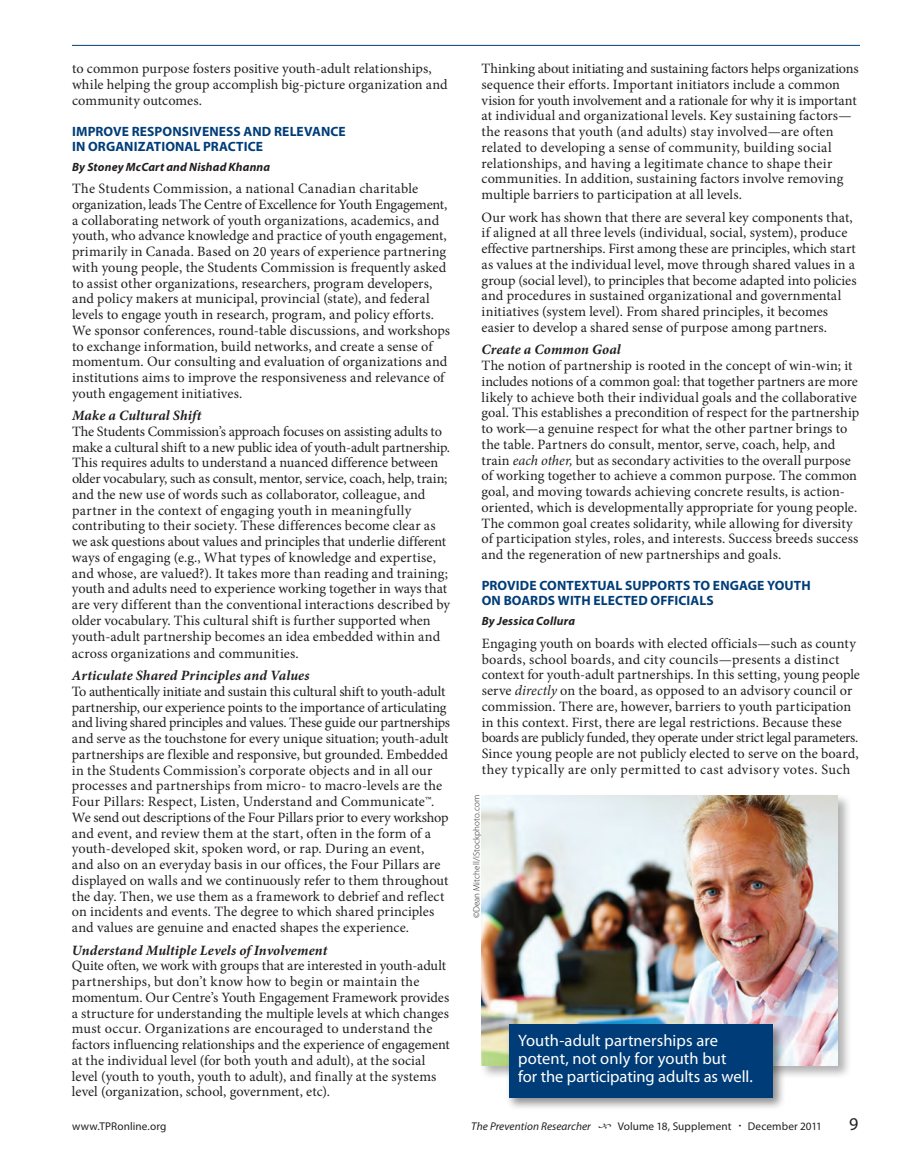
<style>
.page{position:relative;width:905px;height:1161px;background:#fff}
.page>*{position:absolute;margin:0;border:0;box-sizing:border-box;transform-origin:0 0}
.t1{font:18px "Myriad Pro";color:#231f20}
.t2{font:16.5px/18px "Myriad Pro";color:#fff}
.t3{font:14.25px/15.8px "Minion Pro";letter-spacing:.005em;color:#231f20}
.t4{font:italic 700 14.25px "Minion Pro";letter-spacing:.01em;color:#231f20}
.t5{font:700 13.5px/15px "Myriad Pro";letter-spacing:.005em;color:#003d78}
.t6{font:italic 700 12px "Myriad Pro";letter-spacing:.015em;color:#231f20}
.t7{font:11.25px "Myriad Pro";letter-spacing:.01em;color:#231f20}
.t8{font:italic 11.25px "Myriad Pro";letter-spacing:.01em;color:#231f20}
.t9{font:300 9px "Myriad Pro";letter-spacing:.01em;color:#231f20}
.s1{font-style:italic}
.s2{font-size:9px}
</style>
<div class="page">
<hr style="left:72px;top:45px;width:788px;height:1px;background:#003d78">
<div style="left:479px;top:793px;width:372px;height:287px;background:#231f20;opacity:.35"></div>
<img style="left:482px;top:795px;width:355px;height:271px">
<div style="left:505px;top:1021px;width:280px;height:90px;background:#231f20;opacity:.5"></div>
<div style="left:509px;top:1024px;width:263px;height:74px;background:#003d78"></div>
<p class="t3" style="left:72px;top:61px;width:377px">to common purpose fosters positive youth-adult relationships, while helping the group accomplish big-picture organization and community outcomes.</p>
<p class="t5" style="left:72px;top:123px;width:275px">IMPROVE RESPONSIVENESS AND RELEVANCE<br>IN ORGANIZATIONAL PRACTICE</p>
<p class="t6" style="left:72px;top:159px;width:200px">By Stoney McCart and Nishad Khanna</p>
<p class="t3" style="left:72px;top:181px;width:379px">The Students Commission, a national Canadian charitable organization, leads The Centre of Excellence for Youth Engagement, a collaborating network of youth organizations, academics, and youth, who advance knowledge and practice of youth engagement, primarily in Canada. Based on 20 years of experience partnering with young people, the Students Commission is frequently asked to assist other organizations, researchers, program developers, and policy makers at municipal, provincial (state), and federal levels to engage youth in research, program, and policy efforts.<br>We sponsor conferences, round-table discussions, and workshops to exchange information, build networks, and create a sense of momentum. Our consulting and evaluation of organizations and institutions aims to improve the responsiveness and relevance of youth engagement initiatives.</p>
<p class="t4" style="left:72px;top:406px;width:131px">Make a Cultural Shift</p>
<p class="t3" style="left:72px;top:424px;width:380px">The Students Commission’s approach focuses on assisting adults to make a cultural shift to a new public idea of youth-adult partnership.<br>This requires adults to understand a nuanced difference between older vocabulary, such as consult, mentor, service, coach, help, train; and the new use of words such as collaborator, colleague, and partner in the context of engaging youth in meaningfully contributing to their society. These differences become clear as we ask questions about values and principles that underlie different ways of engaging (e.g., What types of knowledge and expertise, and whose, are valued?). It takes more than reading and training; youth and adults need to experience working together in ways that are very different than the conventional interactions described by older vocabulary. This cultural shift is further supported when youth-adult partnership becomes an idea embedded within and</p>
<p class="t3" style="left:72px;top:645px;width:228px">across organizations and communities.</p>
<p class="t4" style="left:72px;top:666px;width:239px">Articulate Shared Principles and Values</p>
<p class="t3" style="left:72px;top:684px;width:380px">To authentically initiate and sustain this cultural shift to youth-adult partnership, our experience points to the importance of articulating and living shared principles and values. These guide our partnerships and serve as the touchstone for every unique situation; youth-adult partnerships are flexible and responsive, but grounded. Embedded in the Students Commission’s corporate objects and in all our processes and partnerships from micro- to macro-levels are the Four Pillars: Respect, Listen, Understand and Communicate™.<br>We send out descriptions of the Four Pillars prior to every workshop and event, and review them at the start, often in the form of a youth-developed skit, spoken word, or rap. During an event,<br>and also on an everyday basis in our offices, the Four Pillars are displayed on walls and we continuously refer to them throughout the day. Then, we use them as a framework to debrief and reflect on incidents and events. The degree to which shared principles and values are genuine and enacted shapes the experience.</p>
<p class="t4" style="left:72px;top:940px;width:257px">Understand Multiple Levels of Involvement</p>
<p class="t3" style="left:72px;top:958px;width:379px">Quite often, we work with groups that are interested in youth-adult partnerships, but don’t know how to begin or maintain the momentum. Our Centre’s Youth Engagement Framework provides a structure for understanding the multiple levels at which changes must occur. Organizations are encouraged to understand the factors influencing relationships and the experience of engagement at the individual level (for both youth and adult), at the social level (youth to youth, youth to adult), and finally at the systems level (organization, school, government, etc).</p>
<p class="t3" style="left:481px;top:61px;width:378px">Thinking about initiating and sustaining factors helps organizations sequence their efforts. Important initiators include a common vision for youth involvement and a rationale for why it is important at individual and organizational levels. Key sustaining factors— the reasons that youth (and adults) stay involved—are often related to developing a sense of community, building social relationships, and having a legitimate chance to shape their communities. In addition, sustaining factors involve removing multiple barriers to participation at all levels.</p>
<p class="t3" style="left:481px;top:209px;width:376px">Our work has shown that there are several key components that, if aligned at all three levels (individual, social, system), produce effective partnerships. First among these are principles, which start as values at the individual level, move through shared values in a group (social level), to principles that become adapted into policies and procedures in sustained organizational and governmental initiatives (system level). From shared principles, it becomes easier to develop a shared sense of purpose among partners.</p>
<p class="t4" style="left:481px;top:340px;width:141px">Create a Common Goal</p>
<p class="t3" style="left:481px;top:358px;width:379px">The notion of partnership is rooted in the concept of win-win; it includes notions of a common goal: that together partners are more likely to achieve both their individual goals and the collaborative goal. This establishes a precondition of respect for the partnership to work—a genuine respect for what the other partner brings to the table. Partners do consult, mentor, serve, coach, help, and train <span class="s1">each other,</span> but as secondary activities to the overall purpose of working together to achieve a common purpose. The common goal, and moving towards achieving concrete results, is action&shy;oriented, which is developmentally appropriate for young people.<br>The common goal creates solidarity, while allowing for diversity of participation styles, roles, and interests. Success breeds success and the regeneration of new partnerships and goals.</p>
<p class="t5" style="left:482px;top:578px;width:330px">PROVIDE CONTEXTUAL SUPPORTS TO ENGAGE YOUTH<br>ON BOARDS WITH ELECTED OFFICIALS</p>
<p class="t6" style="left:482px;top:614px;width:95px">By Jessica Collura</p>
<p class="t3" style="left:481px;top:636px;width:379px">Engaging youth on boards with elected officials—such as county boards, school boards, and city councils—presents a distinct context for youth-adult partnerships. In this setting, young people serve <span class="s1">directly</span> on the board, as opposed to an advisory council or commission. There are, however, barriers to youth participation in this context. First, there are legal restrictions. Because these boards are publicly funded, they operate under strict legal parameters.<br>Since young people are not publicly elected to serve on the board, they typically are only permitted to cast advisory votes. Such</p>
<p class="t9" style="left:471px;top:918px;width:125px;rotate:-90deg">©Dean Mitchell/iStockphoto.com</p>
<p class="t2" style="left:518px;top:1031px;width:236px">Youth-adult partnerships are potent, not only for youth but<br>for the participating adults as well.</p>
<p class="t7" style="left:72px;top:1119px;width:96px">www.TPRonline.org</p>
<p class="t8" style="left:471px;top:1119px;width:121px">The Prevention Researcher</p>
<p class="t7" style="left:617px;top:1119px;width:206px">Volume 18, Supplement <span class="s2">•</span> December 2011</p>
<p class="t1" style="left:849px;top:1112px;width:11px">9</p>
</div>
